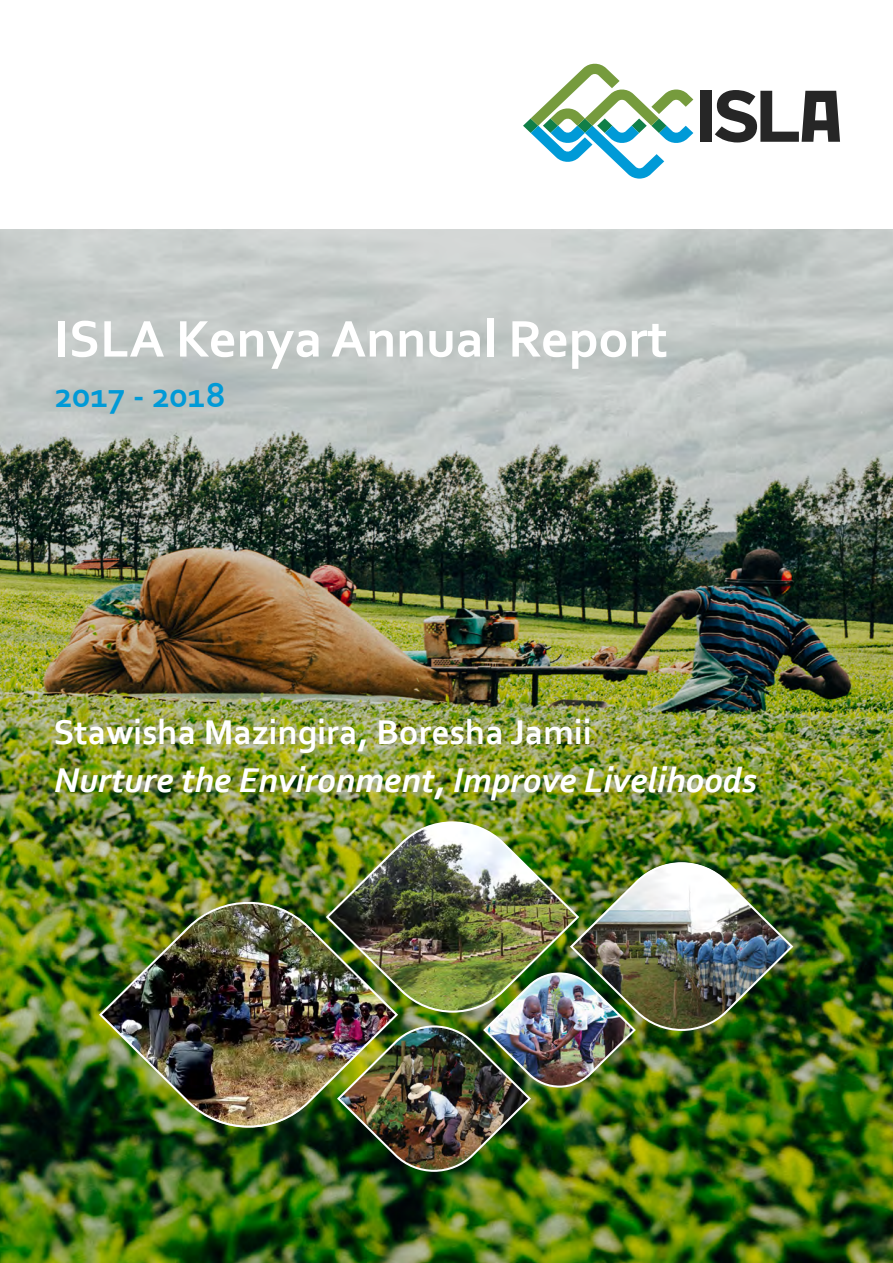
<style>
.page{position:relative;width:893px;height:1263px;background:#fff}
.page>*{position:absolute;margin:0;border:0;box-sizing:border-box;transform-origin:0 0}
.t1{font:700 54px "Corbel";color:#fff}
.t2{font:italic 700 36px "Corbel";color:#fff}
.t3{font:700 36px "Corbel";color:#fff}
.t4{font:700 36px "Corbel";letter-spacing:-.01em;color:#009ad7}
</style>
<div class="page">
<img style="left:0;top:230px;width:893px;height:1033px">
<img style="left:99px;top:902px;width:238px;height:225px">
<img style="left:326px;top:821px;width:253px;height:192px">
<img style="left:337px;top:862px;width:456px;height:310px">
<svg style="left:523px;top:63px;width:170px;height:116px"></svg>
<div style="left:700px;top:91px;width:12px;height:51px;background:#262626"></div>
<svg style="left:715px;top:90px;width:125px;height:52px"></svg>
<h1 class="t1" style="left:54px;top:305px;width:615px">ISLA Kenya Annual Report</h1>
<p class="t4" style="left:55px;top:373px;width:172px">2017 - 2018</p>
<p class="t3" style="left:53px;top:709px;width:540px">Stawisha Mazingira, Boresha Jamii</p>
<p class="t2" style="left:54px;top:758px;width:704px">Nurture the Environment, Improve Livelihoods</p>
</div>
